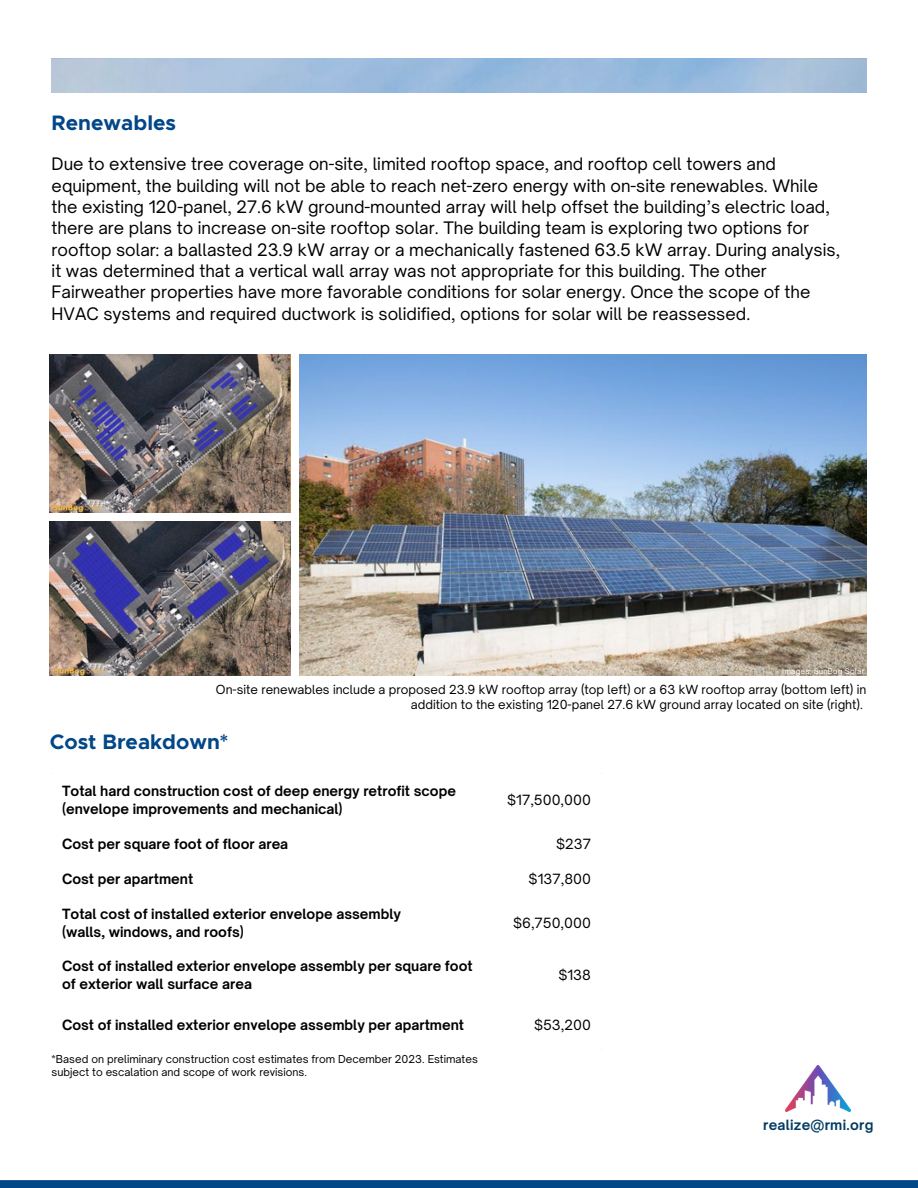
<style>
.page{position:relative;width:918px;height:1188px;background:#fff}
.page>*{position:absolute;margin:0;border:0;box-sizing:border-box;transform-origin:0 0}
.t1{font:700 21px "Metropolis";color:#024787}
.t2{font:16.5px/21.3px "Open Sauce One";color:#000}
.t3{font:700 13.5px/18px "Open Sauce One";color:#000}
.t4{font:13.5px "Open Sauce One";color:#000}
.t5{font:700 13.5px "Open Sauce One";letter-spacing:.02em;color:#003b63}
.t6{font:12px/15px "Open Sauce One";color:#000;text-align:right}
.t7{font:10.5px/13.2px "Open Sauce One";color:#000}
.t8{font:7.5px "Open Sauce One";letter-spacing:.02em;color:#fff}
</style>
<div class="page">
<div style="left:0;top:1180px;width:918px;height:8px;background:#024787"></div>
<svg style="left:52px;top:59px;width:814px;height:33px;background:#a1bedc"></svg>
<img style="left:786px;top:1065px;width:65px;height:46px">
<img style="left:299px;top:355px;width:567px;height:320px">
<img style="left:50px;top:521px;width:241px;height:154px">
<img style="left:50px;top:355px;width:241px;height:157px">
<p class="t1" style="left:52px;top:113px;width:126px">Renewables</p>
<p class="t2" style="left:52px;top:153px;width:790px">Due to extensive tree coverage on-site, limited rooftop space, and rooftop cell towers and equipment, the building will not be able to reach net-zero energy with on-site renewables. While the existing 120-panel, 27.6 kW ground-mounted array will help offset the building’s electric load, there are plans to increase on-site rooftop solar. The building team is exploring two options for rooftop solar: a ballasted 23.9 kW array or a mechanically fastened 63.5 kW array. During analysis, it was determined that a vertical wall array was not appropriate for this building. The other Fairweather properties have more favorable conditions for solar energy. Once the scope of the HVAC systems and required ductwork is solidified, options for solar will be reassessed.</p>
<p class="t8" style="left:782px;top:666px;width:86px">Images: SunBug Solar.</p>
<p class="t6" style="left:216px;top:682px;width:652px">On-site renewables include a proposed 23.9 kW rooftop array (top left) or a 63 kW rooftop array (bottom left) in addition to the existing 120-panel 27.6 kW ground array located on site (right).</p>
<p class="t1" style="left:50px;top:733px;width:180px">Cost Breakdown*</p>
<h1 class="t3" style="left:62px;top:782px;width:396px">Total hard construction cost of deep energy retrofit scope (envelope improvements and mechanical)</h1>
<h2 class="t4" style="left:507px;top:791px;width:85px">$17,500,000</h2>
<p class="t3" style="left:62px;top:835px;width:228px">Cost per square foot of floor area</p>
<p class="t4" style="left:556px;top:835px;width:36px">$237</p>
<p class="t3" style="left:62px;top:870px;width:133px">Cost per apartment</p>
<p class="t4" style="left:529px;top:870px;width:64px">$137,800</p>
<h4 class="t3" style="left:62px;top:904px;width:341px">Total cost of installed exterior envelope assembly</h4>
<h1 class="t3" style="left:62px;top:922px;width:183px">(walls, windows, and roofs)</h1>
<p class="t4" style="left:513px;top:914px;width:79px">$6,750,000</p>
<p class="t3" style="left:62px;top:957px;width:412px">Cost of installed exterior envelope assembly per square foot of exterior wall surface area</p>
<p class="t4" style="left:558px;top:967px;width:34px">$138</p>
<p class="t3" style="left:62px;top:1016px;width:404px">Cost of installed exterior envelope assembly per apartment</p>
<p class="t4" style="left:534px;top:1016px;width:58px">$53,200</p>
<p class="t7" style="left:52px;top:1052px;width:428px">*Based on preliminary construction cost estimates from December 2023. Estimates subject to escalation and scope of work revisions.</p>
<p class="t5" style="left:763px;top:1116px;width:112px">realize@rmi.org</p>
</div>
